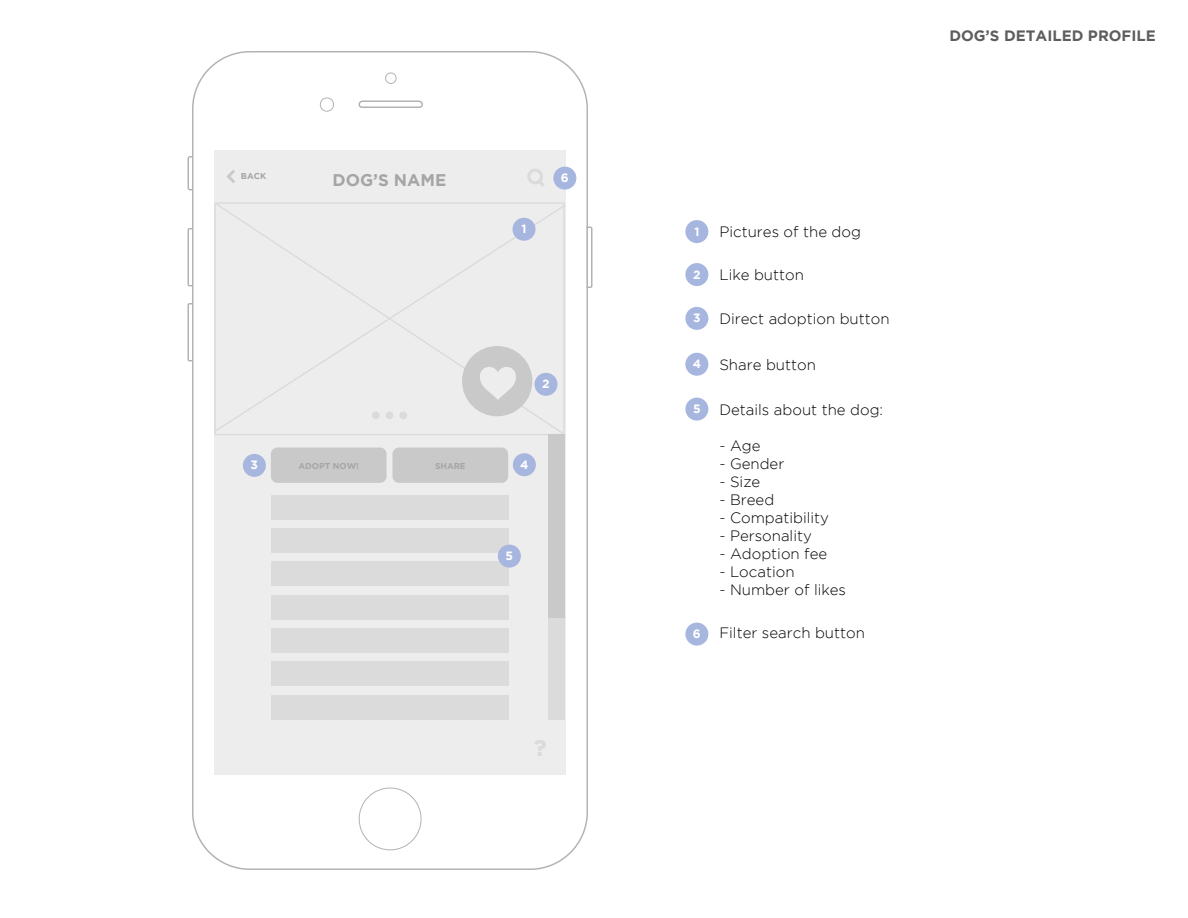
<style>
.page{position:relative;width:1188px;height:918px;background:#fff}
.page>*{position:absolute;margin:0;border:0;box-sizing:border-box;transform-origin:0 0}
.t1{font:700 16.8px "Gotham";color:#808080}
.t2{font:300 15px "Gotham";color:#000}
.t3{font:700 15px "Gotham";color:#5d5d5d}
.t4{font:700 12px "Gotham";color:#fff}
.t5{font:700 8.55px "Gotham";color:#808080}
.s1{font-weight:700;font-size:12px;color:#fff}
</style>
<div class="page">
<div style="left:585px;top:226px;width:7px;height:62px;border:2px solid #000"></div>
<div style="left:188px;top:228px;width:7px;height:58px;border:2px solid #000"></div>
<div style="left:188px;top:303px;width:7px;height:58px;border:2px solid #000"></div>
<div style="left:188px;top:156px;width:12px;height:35px;border:2px solid #000;border-radius:2px"></div>
<svg style="left:192px;top:52px;width:394px;height:818px;fill:#ededed"></svg>
<svg style="left:355px;top:784px;width:70px;height:70px"></svg>
<svg style="left:384px;top:72px;width:14px;height:13px"></svg>
<svg style="left:358px;top:100px;width:66px;height:9px"></svg>
<svg style="left:318px;top:97px;width:17px;height:16px"></svg>
<div style="left:513px;top:218px;width:22px;height:23px;background:#a6b6df;border-radius:50%"></div>
<div style="left:535px;top:373px;width:22px;height:23px;background:#a6b6df;border-radius:50%"></div>
<div style="left:685px;top:220px;width:23px;height:23px;background:#a6b6df;border-radius:50%"></div>
<div style="left:685px;top:263px;width:23px;height:23px;background:#a6b6df;border-radius:50%"></div>
<div style="left:685px;top:307px;width:23px;height:23px;background:#a6b6df;border-radius:50%"></div>
<div style="left:243px;top:454px;width:23px;height:23px;background:#a6b6df;border-radius:50%"></div>
<div style="left:685px;top:353px;width:23px;height:23px;background:#a6b6df;border-radius:50%"></div>
<div style="left:513px;top:453px;width:23px;height:23px;background:#a6b6df;border-radius:50%"></div>
<div style="left:685px;top:398px;width:23px;height:23px;background:#a6b6df;border-radius:50%"></div>
<div style="left:685px;top:623px;width:23px;height:23px;background:#a6b6df;border-radius:50%"></div>
<div style="left:553px;top:167px;width:23px;height:23px;background:#a6b6df;border-radius:50%"></div>
<div style="left:498px;top:545px;width:23px;height:23px;background:#a6b6df;border-radius:50%"></div>
<p class="t3" style="left:949px;top:27px;width:208px">DOG’S DETAILED PROFILE</p>
<p class="t5" style="left:241px;top:171px;width:27px">BACK</p>
<p class="t1" style="left:333px;top:170px;width:115px">DOG’S NAME</p>
<p class="t4" style="left:561px;top:171px;width:9px">6</p>
<p class="t4" style="left:521px;top:222px;width:7px">1</p>
<p class="t4" style="left:694px;top:224px;width:7px">1</p>
<p class="t2" style="left:719px;top:224px;width:143px">Pictures of the dog</p>
<p class="t4" style="left:693px;top:267px;width:9px">2</p>
<p class="t2" style="left:719px;top:267px;width:86px">Like button</p>
<p class="t4" style="left:693px;top:311px;width:9px">3</p>
<p class="t2" style="left:719px;top:310px;width:172px">Direct adoption button</p>
<p class="t2" style="left:693px;top:356px;width:125px"><span class="s1">4</span> Share button</p>
<p class="t4" style="left:542px;top:377px;width:9px">2</p>
<p class="t4" style="left:251px;top:458px;width:9px">3</p>
<p class="t5" style="left:298px;top:461px;width:62px">ADOPT NOW!</p>
<p class="t5" style="left:435px;top:461px;width:32px">SHARE</p>
<p class="t4" style="left:520px;top:458px;width:10px">4</p>
<p class="t4" style="left:506px;top:549px;width:9px">5</p>
<p class="t4" style="left:693px;top:402px;width:9px">5</p>
<p class="t2" style="left:719px;top:401px;width:165px">Details about the dog:</p>
<p class="t2" style="left:719px;top:437px;width:43px">- Age</p>
<p class="t2" style="left:719px;top:455px;width:66px">- Gender</p>
<p class="t2" style="left:719px;top:473px;width:43px">- Size</p>
<p class="t2" style="left:719px;top:491px;width:56px">- Breed</p>
<p class="t2" style="left:719px;top:509px;width:111px">- Compatibility</p>
<p class="t2" style="left:719px;top:527px;width:94px">- Personality</p>
<p class="t2" style="left:719px;top:545px;width:109px">- Adoption fee</p>
<p class="t2" style="left:719px;top:563px;width:77px">- Location</p>
<p class="t2" style="left:719px;top:581px;width:128px">- Number of likes</p>
<p class="t4" style="left:693px;top:627px;width:9px">6</p>
<p class="t2" style="left:719px;top:625px;width:147px">Filter search button</p>
</div>
